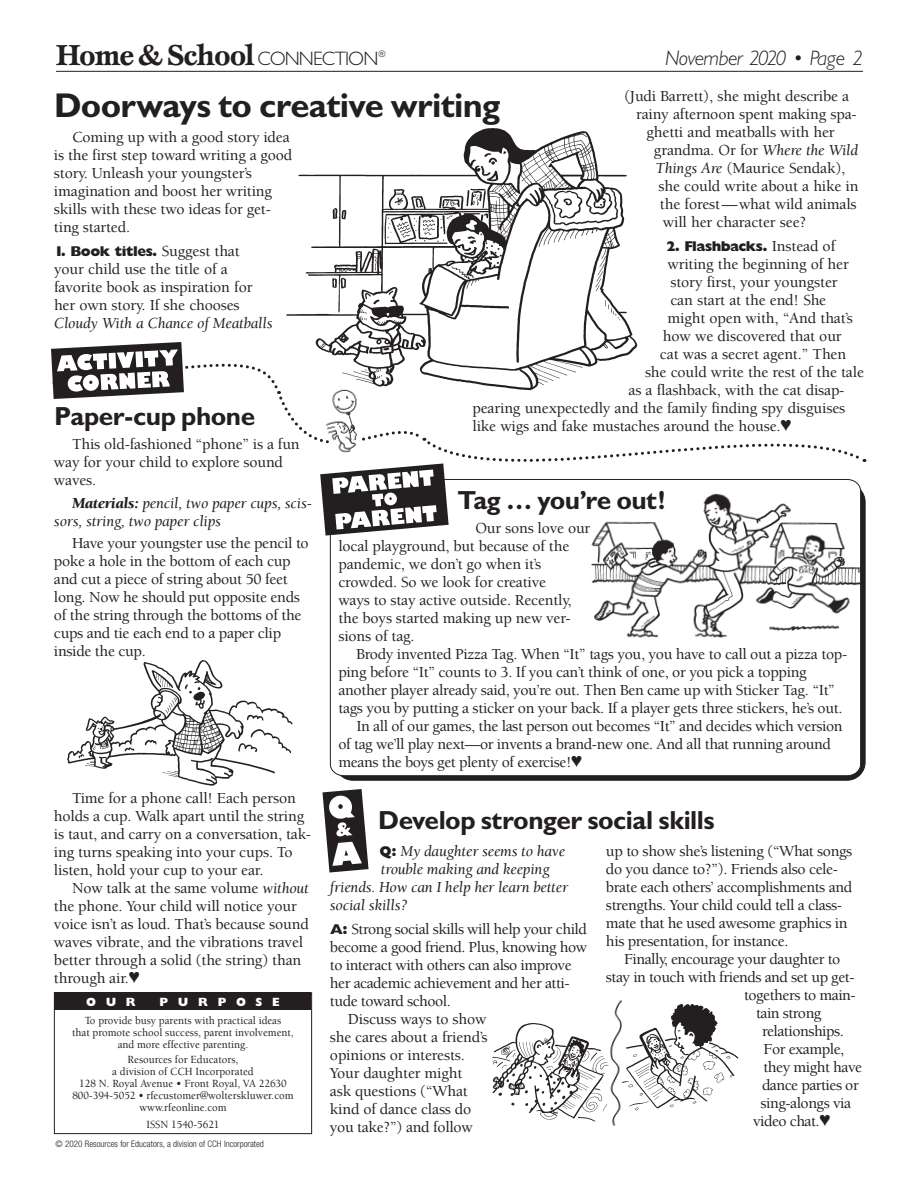
<style>
.page{position:relative;width:918px;height:1188px;background:#fff}
.page>*{position:absolute;margin:0;border:0;box-sizing:border-box;transform-origin:0 0}
.t1{font:700 34.5px "Gill Sans";letter-spacing:-.02em;color:#231f20}
.t2{font:700 30px "Esprit Std";letter-spacing:-.04em;color:#231f20}
.t3{font:700 26.25px "Gill Sans";letter-spacing:-.02em;color:#231f20}
.t4{font:italic 300 21px "Gill Sans";letter-spacing:-.03em;color:#231f20}
.t5{font:500 15.75px/18px "Berkeley Std";letter-spacing:-.01em;color:#231f20}
.t6{font:500 15.75px "Berkeley Std";letter-spacing:-.03em;color:#231f20}
.t7{font:italic 15.75px/18px "Berkeley Std";letter-spacing:-.01em;color:#231f20}
.t8{font:800 14.25px "Gill Sans";letter-spacing:-.04em;color:#231f20}
.t9{font:800 12px "Gill Sans";letter-spacing:.82em;color:#fff}
.t10{font:500 11.25px/12px "Berkeley Std";color:#231f20;text-align:center;scale:.96 1}
.t11{font:300 condensed 9px "Helvetica Neue";color:#231f20}
.s1{font-family:"Gill Sans";font-weight:300;font-size:19.5px}
.s2{font-weight:400;font-style:italic}
.s3{font-family:"Berkeley Std";font-weight:500;font-size:15.75px}
.s4{font-weight:900}
.s5{font-family:"Gill Sans";font-weight:800;font-style:normal;font-size:14.25px}
.s6{font-family:"Gill Sans";font-weight:800;font-size:14.25px}
</style>
<div class="page">
<svg style="left:330px;top:536px;width:531px;height:240px"></svg>
<div style="left:54px;top:992px;width:258px;height:142px;border:1px solid #231f20"></div>
<div style="left:55px;top:992px;width:256px;height:18px;background:#231f20"></div>
<hr style="left:56px;top:71px;width:807px;height:1px;background:#231f20">
<svg style="left:322px;top:789px;width:47px;height:84px"></svg>
<svg style="left:51px;top:342px;width:814px;height:194px"></svg>
<img style="left:276px;top:128px;width:365px;height:269px">
<img style="left:585px;top:489px;width:279px;height:159px">
<img style="left:67px;top:660px;width:226px;height:126px">
<img style="left:322px;top:384px;width:41px;height:74px">
<img style="left:609px;top:1000px;width:13px;height:126px">
<img style="left:492px;top:1023px;width:117px;height:99px">
<img style="left:621px;top:1001px;width:118px;height:125px">
<h1 class="t2" style="left:56px;top:36px;width:331px">Home &amp; School <span class="s1">CONNECTION</span><sup>®</sup></h1>
<h1 class="t4" style="left:665px;top:46px;width:199px">November 2020 • Page 2</h1>
<h2 class="t1" style="left:54px;top:85px;width:448px">Doorways to creative writing</h2>
<p class="t5" style="left:624px;top:87px;width:227px">(Judi Barrett), she might describe a</p>
<p class="t5" style="left:636px;top:105px;width:222px">rainy afternoon spent making spa-</p>
<p class="t5" style="left:646px;top:123px;width:190px">ghetti and meatballs with her</p>
<p class="t5" style="left:654px;top:141px;width:206px">grandma. Or for <span class="s2">Where the Wild</span></p>
<p class="t5" style="left:656px;top:159px;width:191px"><span class="s2">Things Are</span> (Maurice Sendak),</p>
<p class="t5" style="left:658px;top:177px;width:202px">she could write about a hike in</p>
<p class="t5" style="left:660px;top:195px;width:198px">the forest—what wild animals</p>
<p class="t5" style="left:663px;top:213px;width:145px">will her character see?</p>
<p class="t8" style="left:666px;top:238px;width:171px">2. Flashbacks. <span class="s3">Instead of</span></p>
<p class="t5" style="left:667px;top:255px;width:183px">writing the beginning of her</p>
<p class="t5" style="left:670px;top:273px;width:169px">story first, your youngster</p>
<p class="t5" style="left:670px;top:291px;width:157px">can start at the end! She</p>
<p class="t5" style="left:667px;top:309px;width:187px">might open with, “And that’s</p>
<p class="t5" style="left:663px;top:327px;width:180px">how we discovered that our</p>
<p class="t5" style="left:660px;top:345px;width:188px">cat was a secret agent.” Then</p>
<p class="t5" style="left:645px;top:363px;width:221px">she could write the rest of the tale</p>
<p class="t5" style="left:628px;top:381px;width:218px">as a flashback, with the cat disap-</p>
<p class="t5" style="left:472px;top:399px;width:374px">pearing unexpectedly and the family finding spy disguises</p>
<p class="t5" style="left:54px;top:128px;width:240px;text-indent:18px">Coming up with a good story idea is the first step toward writing a good story. Unleash your youngster’s imagination and boost her writing skills with these two ideas for get&shy;ting started.</p>
<p class="t8" style="left:54px;top:242px;width:187px">1. Book titles. <span class="s3">Suggest that</span></p>
<p class="t5" style="left:54px;top:260px;width:220px">your child use the title of a favorite book as inspiration for her own story. If she chooses<br><span class="s2">Cloudy With a Chance of Meatballs</span></p>
<h2 class="t3" style="left:54px;top:401px;width:203px">Paper-cup phone</h2>
<p class="t5" style="left:472px;top:417px;width:320px">like wigs and fake mustaches around the house.♥</p>
<p class="t5" style="left:54px;top:436px;width:247px;text-indent:18px">This old-fashioned “phone” is a fun way for your child to explore sound waves.</p>
<p class="t7" style="left:54px;top:494px;width:260px;text-indent:18px"><span class="s4">Materials:</span> pencil, two paper cups, scis&shy;sors, string, two paper clips</p>
<p class="t5" style="left:54px;top:535px;width:256px;text-indent:18px">Have your youngster use the pencil to poke a hole in the bottom of each cup and cut a piece of string about 50 feet long. Now he should put opposite ends of the string through the bottoms of the cups and tie each end to a paper clip inside the cup.</p>
<p class="t5" style="left:72px;top:790px;width:225px">Time for a phone call! Each person</p>
<p class="t5" style="left:54px;top:808px;width:252px">holds a cup. Walk apart until the string</p>
<p class="t5" style="left:54px;top:826px;width:259px">is taut, and carry on a conversation, tak-</p>
<p class="t5" style="left:54px;top:844px;width:240px">ing turns speaking into your cups. To</p>
<p class="t5" style="left:54px;top:862px;width:211px">listen, hold your cup to your ear.</p>
<p class="t5" style="left:72px;top:880px;width:238px">Now talk at the same volume <span class="s2">without</span></p>
<p class="t5" style="left:54px;top:898px;width:244px">the phone. Your child will notice your</p>
<p class="t5" style="left:54px;top:916px;width:256px">voice isn’t as loud. That’s because sound</p>
<p class="t5" style="left:54px;top:934px;width:251px">waves vibrate, and the vibrations travel</p>
<p class="t5" style="left:54px;top:952px;width:249px">better through a solid (the string) than</p>
<p class="t5" style="left:54px;top:970px;width:87px">through air.♥</p>
<p class="t9" style="left:86px;top:995px;width:51px">OUR</p>
<p class="t9" style="left:159px;top:995px;width:122px">PURPOSE</p>
<p class="t10" style="left:72px;top:1015px;width:232px">To provide busy parents with practical ideas<br>that promote school success, parent involvement, and more effective parenting.</p>
<p class="t10" style="left:72px;top:1054px;width:232px">Resources for Educators,<br>a division of CCH Incorporated<br>128 N. Royal Avenue • Front Royal, VA 22630<br>800-394-5052 • rfecustomer@wolterskluwer.com www.rfeonline.com</p>
<p class="t10" style="left:146px;top:1119px;width:78px">ISSN 1540-5621</p>
<p class="t11" style="left:56px;top:1139px;width:210px">© 2020 Resources for Educators, a division of CCH Incorporated</p>
<h2 class="t3" style="left:457px;top:485px;width:209px">Tag … you’re out!</h2>
<p class="t5" style="left:475px;top:520px;width:117px">Our sons love our</p>
<p class="t5" style="left:338px;top:538px;width:232px">local playground, but because of the</p>
<p class="t5" style="left:338px;top:556px;width:205px">pandemic, we don’t go when it’s</p>
<p class="t5" style="left:338px;top:574px;width:209px">crowded. So we look for creative</p>
<p class="t5" style="left:338px;top:592px;width:235px">ways to stay active outside. Recently,</p>
<p class="t5" style="left:338px;top:610px;width:234px">the boys started making up new ver-</p>
<p class="t5" style="left:338px;top:628px;width:78px">sions of tag.</p>
<p class="t5" style="left:356px;top:646px;width:492px">Brody invented Pizza Tag. When “It” tags you, you have to call out a pizza top-</p>
<p class="t5" style="left:338px;top:664px;width:470px">ping before “It” counts to 3. If you can’t think of one, or you pick a topping</p>
<p class="t5" style="left:338px;top:682px;width:498px">another player already said, you’re out. Then Ben came up with Sticker Tag. “It”</p>
<p class="t5" style="left:338px;top:700px;width:506px">tags you by putting a sticker on your back. If a player gets three stickers, he’s out.</p>
<p class="t5" style="left:356px;top:718px;width:488px">In all of our games, the last person out becomes “It” and decides which version</p>
<p class="t5" style="left:338px;top:736px;width:494px">of tag we’ll play next—or invents a brand-new one. And all that running around</p>
<p class="t5" style="left:338px;top:754px;width:245px">means the boys get plenty of exercise!♥</p>
<h2 class="t3" style="left:378px;top:804px;width:338px">Develop stronger social skills</h2>
<p class="t7" style="left:380px;top:842px;width:187px"><span class="s5">Q:</span> My daughter seems to have</p>
<p class="t7" style="left:381px;top:860px;width:170px">trouble making and keeping</p>
<p class="t7" style="left:330px;top:878px;width:240px">friends. How can I help her learn better</p>
<p class="t7" style="left:330px;top:896px;width:79px">social skills?</p>
<p class="t6" style="left:330px;top:920px;width:258px"><span class="s6">A:</span> Strong social skills will help your child</p>
<p class="t6" style="left:330px;top:938px;width:259px">become a good friend. Plus, knowing how</p>
<p class="t6" style="left:330px;top:956px;width:243px">to interact with others can also improve</p>
<p class="t6" style="left:330px;top:974px;width:241px">her academic achievement and her atti-</p>
<p class="t6" style="left:330px;top:992px;width:122px">tude toward school.</p>
<p class="t5" style="left:348px;top:1010px;width:140px">Discuss ways to show</p>
<p class="t5" style="left:330px;top:1028px;width:159px">she cares about a friend’s</p>
<p class="t5" style="left:330px;top:1046px;width:136px">opinions or interests.</p>
<p class="t5" style="left:330px;top:1064px;width:134px">Your daughter might</p>
<p class="t5" style="left:330px;top:1082px;width:139px">ask questions (“What</p>
<p class="t5" style="left:330px;top:1100px;width:143px">kind of dance class do</p>
<p class="t5" style="left:330px;top:1118px;width:144px">you take?”) and follow</p>
<p class="t5" style="left:606px;top:842px;width:248px">up to show she’s listening (“What songs</p>
<p class="t5" style="left:606px;top:860px;width:234px">do you dance to?”). Friends also cele-</p>
<p class="t5" style="left:606px;top:878px;width:248px">brate each others’ accomplishments and</p>
<p class="t5" style="left:606px;top:896px;width:238px">strengths. Your child could tell a class-</p>
<p class="t5" style="left:606px;top:914px;width:243px">mate that he used awesome graphics in</p>
<p class="t5" style="left:606px;top:932px;width:184px">his presentation, for instance.</p>
<p class="t6" style="left:624px;top:950px;width:218px">Finally, encourage your daughter to</p>
<p class="t6" style="left:606px;top:968px;width:250px">stay in touch with friends and set up get-</p>
<p class="t6" style="left:744px;top:986px;width:113px">togethers to main-</p>
<p class="t6" style="left:756px;top:1004px;width:67px">tain strong</p>
<p class="t6" style="left:762px;top:1022px;width:83px">relationships.</p>
<p class="t6" style="left:763px;top:1040px;width:82px">For example,</p>
<p class="t6" style="left:763px;top:1058px;width:100px">they might have</p>
<p class="t6" style="left:762px;top:1076px;width:98px">dance parties or</p>
<p class="t6" style="left:761px;top:1094px;width:92px">sing-alongs via</p>
<p class="t6" style="left:753px;top:1112px;width:79px">video chat.♥</p>
</div>
